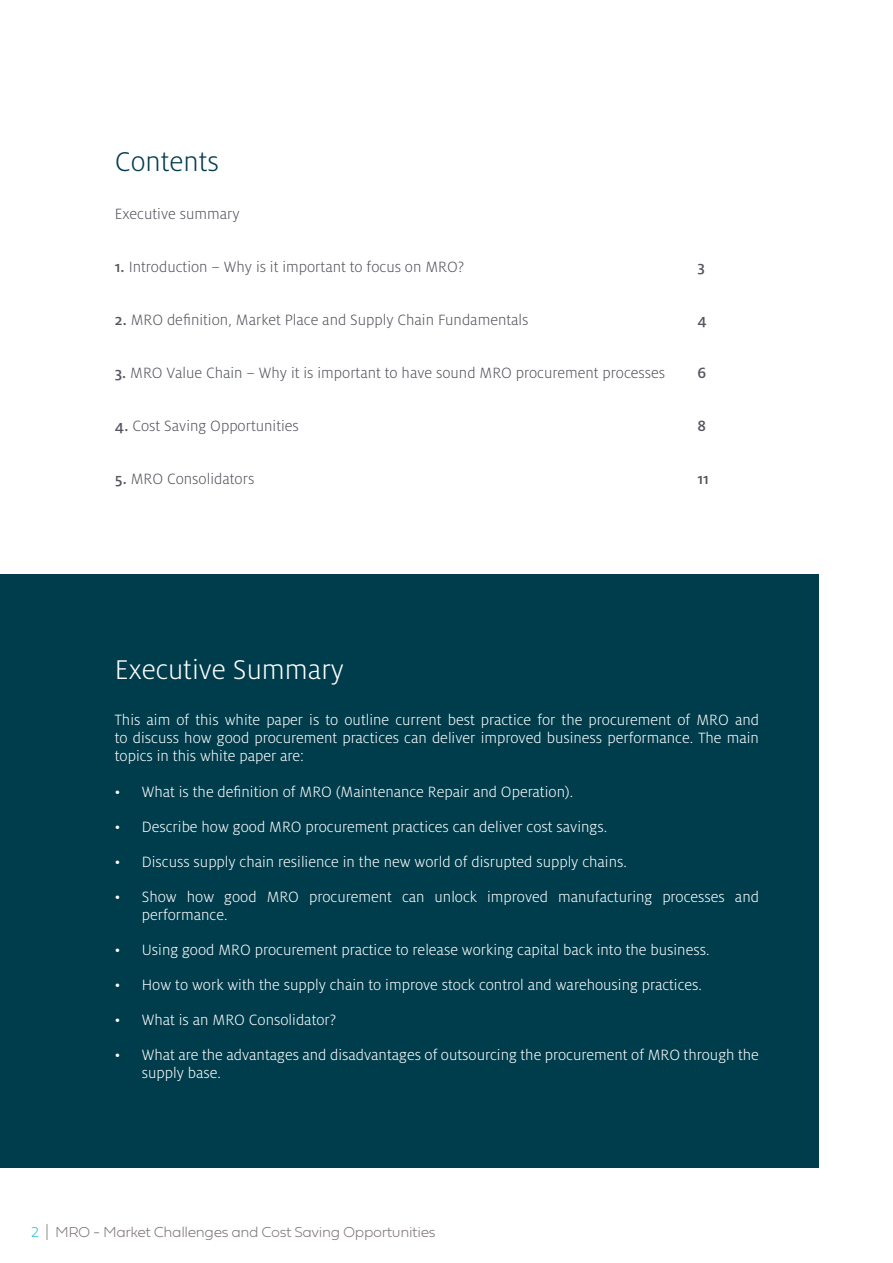
<style>
.page{position:relative;width:893px;height:1263px;background:#fff}
.page>*{position:absolute;margin:0;border:0;box-sizing:border-box;transform-origin:0 0}
.t1{font:300 30px "Milo OT";color:#fff}
.t2{font:300 30px "Milo OT";color:#023c4b}
.t3{font:300 16.5px/18px "Milo OT";color:#fff}
.t4{font:300 16.5px "Milo OT";color:#54555e}
.t5{font:500 16.5px "Milo OT";color:#54555e}
.t6{font:100 15px "Fieldwork Geo";letter-spacing:-.025em;color:#817a78}
.s1{font-weight:500}
.s2{color:#3abddc}
</style>
<div class="page">
<div style="left:0;top:574px;width:819px;height:593px;background:#003d4c"></div>
<h1 class="t2" style="left:115px;top:145px;width:106px">Contents</h1>
<p class="t4" style="left:115px;top:205px;width:126px">Executive summary</p>
<p class="t4" style="left:115px;top:258px;width:351px"><span class="s1">1.</span> Introduction – Why is it important to focus on MRO?</p>
<p class="t4" style="left:115px;top:311px;width:415px"><span class="s1">2.</span> MRO definition, Market Place and Supply Chain Fundamentals</p>
<p class="t4" style="left:115px;top:364px;width:552px"><span class="s1">3.</span> MRO Value Chain – Why it is important to have sound MRO procurement processes</p>
<p class="t4" style="left:115px;top:417px;width:186px"><span class="s1">4.</span> Cost Saving Opportunities</p>
<p class="t4" style="left:115px;top:470px;width:141px"><span class="s1">5.</span> MRO Consolidators</p>
<p class="t5" style="left:697px;top:258px;width:9px">3</p>
<p class="t5" style="left:697px;top:311px;width:11px">4</p>
<p class="t5" style="left:697px;top:364px;width:10px">6</p>
<p class="t5" style="left:697px;top:417px;width:10px">8</p>
<p class="t5" style="left:697px;top:470px;width:13px">11</p>
<h1 class="t1" style="left:115px;top:653px;width:231px">Executive Summary</h1>
<p class="t3" style="left:115px;top:711px;width:646px;text-align:justify">This aim of this white paper is to outline current best practice for the procurement of MRO and to discuss how good procurement practices can deliver improved business performance. The main topics in this white paper are:</p>
<p class="t3" style="left:115px;top:783px;width:460px">• What is the definition of MRO (Maintenance Repair and Operation).</p>
<p class="t3" style="left:115px;top:818px;width:494px">• Describe how good MRO procurement practices can deliver cost savings.</p>
<p class="t3" style="left:115px;top:853px;width:513px">• Discuss supply chain resilience in the new world of disrupted supply chains.</p>
<p class="t3" style="left:142px;top:888px;width:619px;text-indent:-27px">• Show how good MRO procurement can unlock improved manufacturing processes and performance.</p>
<p class="t3" style="left:115px;top:941px;width:596px">• Using good MRO procurement practice to release working capital back into the business.</p>
<p class="t3" style="left:115px;top:976px;width:589px">• How to work with the supply chain to improve stock control and warehousing practices.</p>
<p class="t3" style="left:115px;top:1011px;width:223px">• What is an MRO Consolidator?</p>
<p class="t3" style="left:142px;top:1046px;width:619px;text-indent:-27px">• What are the advantages and disadvantages of outsourcing the procurement of MRO through the supply base.</p>
<p class="t6" style="left:31px;top:1220px;width:406px"><span class="s2">2</span> | MRO - Market Challenges and Cost Saving Opportunities</p>
</div>
